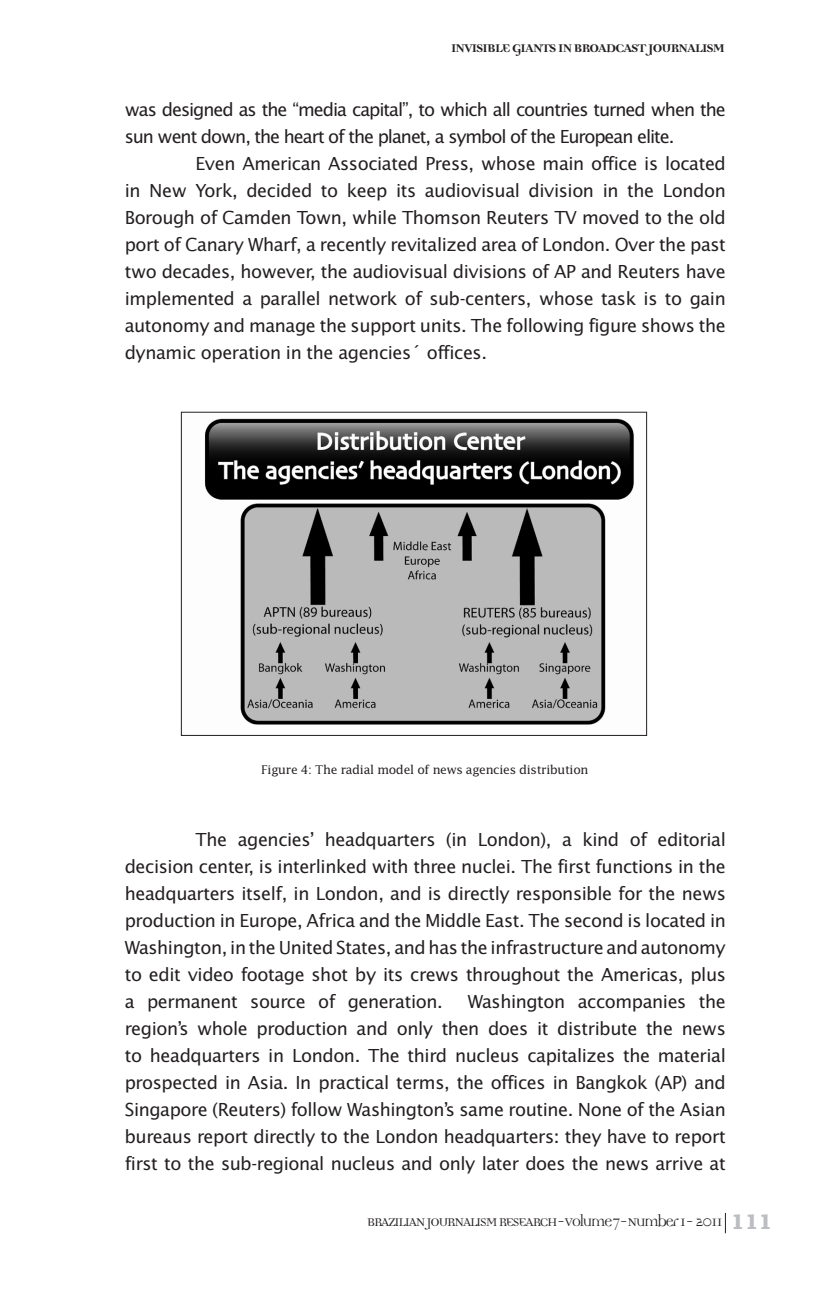
<style>
.page{position:relative;width:828px;height:1293px;background:#fff}
.page>*{position:absolute;margin:0;border:0;box-sizing:border-box;transform-origin:0 0}
.bjr_Texto{font:18px/27px "Lucida Sans";letter-spacing:-.025em;color:#231f20;text-align:justify}
.bjr_Texto-2{font:18px/27px "Lucida Sans";letter-spacing:-.06em;color:#231f20}
.t1{font:18px "Democratica";letter-spacing:-.1em;color:#231f20}
.t2{font:700 18px "Democratica";letter-spacing:-.075em;color:#231f20}
.Legenda{font:12px "Lucida";letter-spacing:-.025em;color:#231f20}
.s1{font-family:"Lucida";font-weight:700;font-size:20px;color:#bcbdc0}
</style>
<div class="page">
<svg style="left:725px;top:1213px;width:1px;height:20px"></svg>
<img style="left:205px;top:418px;width:429px;height:307px">
<div style="left:181px;top:412px;width:466px;height:324px;border:1px solid #231f20"></div>
<p class="t2" style="left:451px;top:39px;width:276px">INVISIBLE GIANTS IN BROADCAST JOURNALISM</p>
<p class="bjr_Texto-2" style="left:125px;top:96px;width:602px">was designed as the “media capital”, to which all countries turned when the sun went down, the heart of the planet, a symbol of the European elite.</p>
<p class="bjr_Texto" style="left:125px;top:150px;width:602px;text-indent:71px">Even American Associated Press, whose main office is located in New York, decided to keep its audiovisual division in the London Borough of Camden Town, while Thomson Reuters TV moved to the old port of Canary Wharf, a recently revitalized area of London. Over the past two decades, however, the audiovisual divisions of AP and Reuters have implemented a parallel network of sub-centers, whose task is to gain autonomy and manage the support units. The following figure shows the dynamic operation in the agencies´ offices.</p>
<p class="Legenda" style="left:261px;top:762px;width:329px">Figure 4: The radial model of news agencies distribution</p>
<p class="bjr_Texto" style="left:125px;top:826px;width:602px;text-indent:71px">The agencies’ headquarters (in London), a kind of editorial decision center, is interlinked with three nuclei. The first functions in the headquarters itself, in London, and is directly responsible for the news production in Europe, Africa and the Middle East. The second is located in Washington, in the United States, and has the infrastructure and autonomy to edit video footage shot by its crews throughout the Americas, plus a permanent source of generation.</p>
<p class="bjr_Texto" style="left:125px;top:988px;width:603px;text-indent:343px">Washington accompanies the region’s whole production and only then does it distribute the news to headquarters in London. The third nucleus capitalizes the material prospected in Asia. In practical terms, the offices in Bangkok (AP) and Singapore (Reuters) follow Washington’s same routine. None of the Asian bureaus report directly to the London headquarters: they have to report first to the sub-regional nucleus and only later does the news arrive at</p>
<p class="t1" style="left:366px;top:1213px;width:407px">BRAZILIAN JOURNALISM RESEARCH - Volume 7 - Number 1 - 2011 <span class="s1">111</span></p>
</div>
